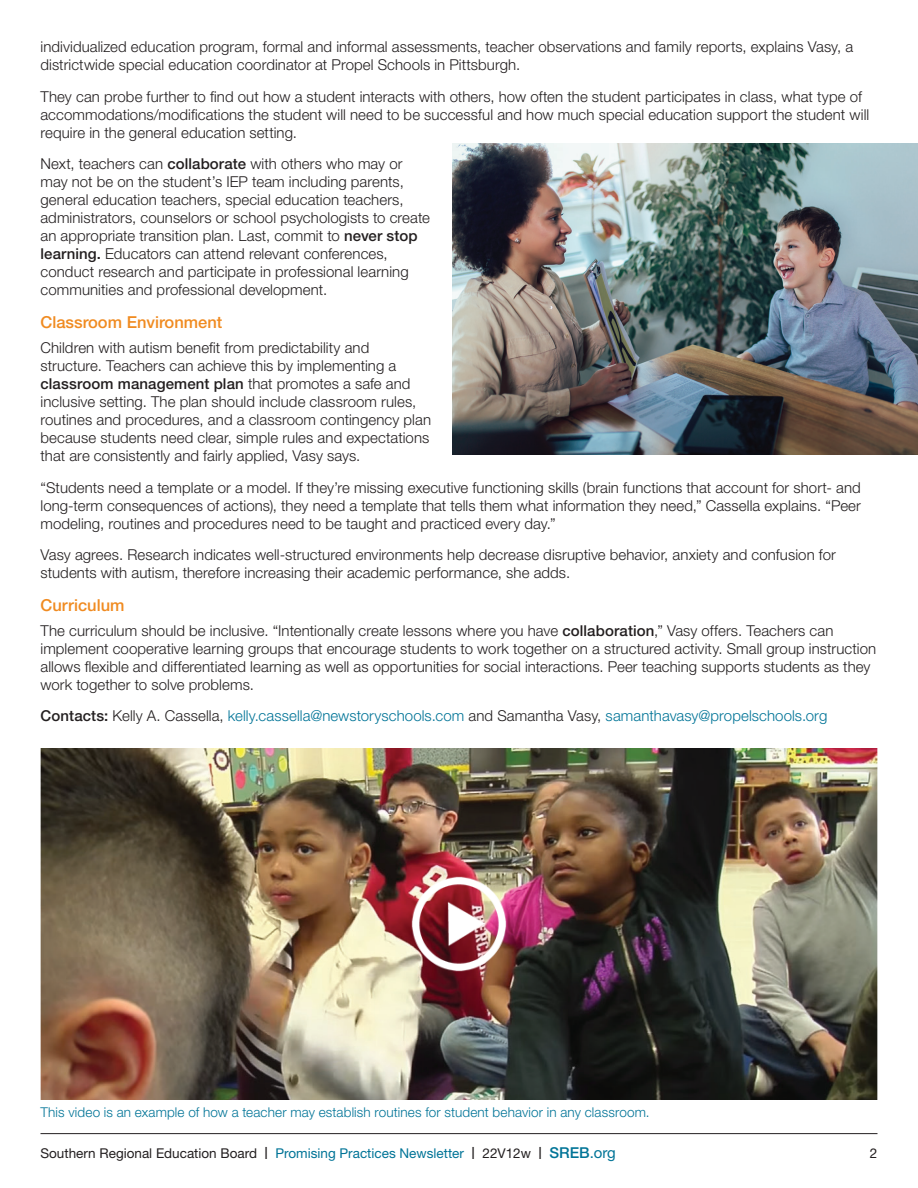
<style>
.page{position:relative;width:918px;height:1188px;background:#fff}
.page>*{position:absolute;margin:0;border:0;box-sizing:border-box;transform-origin:0 0}
.t1{font:500 16.5px "Helvetica Neue";color:#f08b21}
.t2{font:300 15px/18px "Helvetica Neue";letter-spacing:.005em;color:#231f20}
.t3{font:300 15px "Helvetica Neue";letter-spacing:.005em;color:#007497}
.t4{font:300 13.5px "Helvetica Neue";letter-spacing:.01em;color:#007497}
.t5{font:13.5px "Helvetica Neue";color:#231f20}
.s1{font-weight:500}
.s2{font-weight:500;color:#231f20}
.s3{color:#231f20}
.s4{font-size:16.8px}
.s5{color:#007497}
.s6{font-weight:500;font-size:15px;color:#007497}
.s7{font-size:15px;color:#007497}
</style>
<div class="page">
<hr style="left:40px;top:1133px;width:838px;height:1px;background:#231f20">
<img style="left:452px;top:144px;width:466px;height:310px">
<img style="left:40px;top:748px;width:838px;height:351px">
<img style="left:410px;top:875px;width:98px;height:97px">
<p class="t2" style="left:40px;top:38px;width:814px">individualized education program, formal and informal assessments, teacher observations and family reports, explains Vasy, a districtwide special education coordinator at Propel Schools in Pittsburgh.</p>
<p class="t2" style="left:40px;top:87px;width:830px">They can probe further to find out how a student interacts with others, how often the student participates in class, what type of accommodations/modifications the student will need to be successful and how much special education support the student will require in the general education setting.</p>
<p class="t2" style="left:40px;top:155px;width:391px">Next, teachers can <span class="s1">collaborate</span> with others who may or may not be on the student’s IEP team including parents, general education teachers, special education teachers, administrators, counselors or school psychologists to create an appropriate transition plan. Last, commit to <span class="s1">never stop learning.</span> Educators can attend relevant conferences, conduct research and participate in professional learning communities and professional development.</p>
<p class="t1" style="left:40px;top:313px;width:183px">Classroom Environment</p>
<p class="t2" style="left:40px;top:338px;width:392px">Children with autism benefit from predictability and structure. Teachers can achieve this by implementing a <span class="s1">classroom management plan</span> that promotes a safe and inclusive setting. The plan should include classroom rules, routines and procedures, and a classroom contingency plan because students need clear, simple rules and expectations that are consistently and fairly applied, Vasy says.</p>
<p class="t2" style="left:40px;top:478px;width:822px;text-align:justify">“Students need a template or a model. If they’re missing executive functioning skills (brain functions that account for short- and long-term consequences of actions), they need a template that tells them what information they need,” Cassella explains. “Peer modeling, routines and procedures need to be taught and practiced every day.”</p>
<p class="t2" style="left:40px;top:545px;width:797px">Vasy agrees. Research indicates well-structured environments help decrease disruptive behavior, anxiety and confusion for students with autism, therefore increasing their academic performance, she adds.</p>
<p class="t1" style="left:40px;top:595px;width:86px">Curriculum</p>
<p class="t2" style="left:40px;top:621px;width:837px">The curriculum should be inclusive. “Intentionally create lessons where you have <span class="s1">collaboration</span>,” Vasy offers. Teachers can implement cooperative learning groups that encourage students to work together on a structured activity. Small group instruction allows flexible and differentiated learning as well as opportunities for social interactions. Peer teaching supports students as they work together to solve problems.</p>
<p class="t3" style="left:40px;top:707px;width:788px"><span class="s2">Contacts:</span> <span class="s3">Kelly A. Cassella,</span> kelly.cassella@newstoryschools.com <span class="s3">and Samantha Vasy,</span> samanthavasy@propelschools.org</p>
<p class="t4" style="left:40px;top:1104px;width:611px">This video is an example of how a teacher may establish routines for student behavior in any classroom.</p>
<p class="t5" style="left:40px;top:1145px;width:577px">Southern Regional Education Board <span class="s4">I</span> <span class="s5">Promising Practices Newsletter</span> <span class="s4">I</span> 22V12w <span class="s4">I</span> <span class="s6">SREB</span><span class="s7">.org</span></p>
<p class="t5" style="left:870px;top:1145px;width:9px">2</p>
</div>
